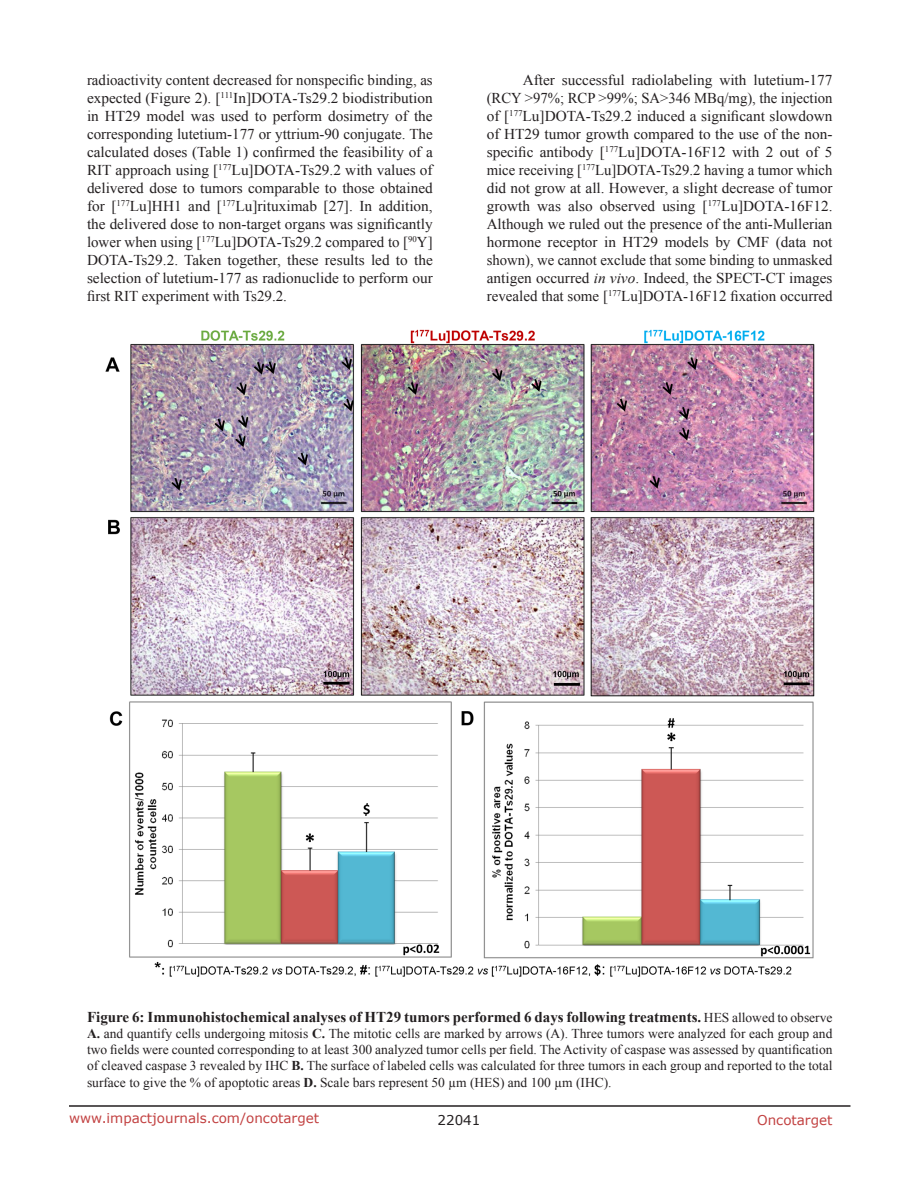
<style>
.page{position:relative;width:918px;height:1188px;background:#fff}
.page>*{position:absolute;margin:0;border:0;box-sizing:border-box;transform-origin:0 0}
.BodyText{font:15px/18px "Times New Roman";color:#231f20;text-align:justify}
.figuretext{font:700 15px "Times New Roman";color:#231f20}
.figuretext-2{font:13.5px/16.2px "Times New Roman";color:#231f20;text-align:justify}
.t1{font:13.5px "Verdana";color:#c24141}
.t2{font:13.5px "Verdana";color:#231f20}
.s1{font-style:italic}
.s2{font-weight:400;font-size:13.5px}
.s3{font-weight:700}
</style>
<div class="page">
<hr style="left:69px;top:1105px;width:781px;height:2px;background:#231f20">
<img style="left:105px;top:329px;width:710px;height:648px">
<p class="BodyText" style="left:87px;top:71px;width:347px">radioactivity content decreased for nonspecific binding, as expected (Figure 2). [<sup>111</sup>In]DOTA-Ts29.2 biodistribution in HT29 model was used to perform dosimetry of the corresponding lutetium-177 or yttrium-90 conjugate. The calculated doses (Table 1) confirmed the feasibility of a RIT approach using [<sup>177</sup>Lu]DOTA-Ts29.2 with values of delivered dose to tumors comparable to those obtained for [<sup>177</sup>Lu]HH1 and [<sup>177</sup>Lu]rituximab [27]. In addition, the delivered dose to non-target organs was significantly lower when using [<sup>177</sup>Lu]DOTA-Ts29.2 compared to [<sup>90</sup>Y] DOTA-Ts29.2. Taken together, these results led to the selection of lutetium-177 as radionuclide to perform our first RIT experiment with Ts29.2.</p>
<p class="BodyText" style="left:487px;top:71px;width:347px;text-indent:36px">After successful radiolabeling with lutetium-177 (RCY &gt;97%; RCP &gt;99%; SA&gt;346 MBq/mg), the injection of [<sup>177</sup>Lu]DOTA-Ts29.2 induced a significant slowdown of HT29 tumor growth compared to the use of the non&shy;specific antibody [<sup>177</sup>Lu]DOTA-16F12 with 2 out of 5 mice receiving [<sup>177</sup>Lu]DOTA-Ts29.2 having a tumor which did not grow at all. However, a slight decrease of tumor growth was also observed using [<sup>177</sup>Lu]DOTA-16F12.<br>Although we ruled out the presence of the anti-Mullerian hormone receptor in HT29 models by CMF (data not shown), we cannot exclude that some binding to unmasked antigen occurred <span class="s1">in vivo</span>. Indeed, the SPECT-CT images revealed that some [<sup>177</sup>Lu]DOTA-16F12 fixation occurred</p>
<p class="figuretext" style="left:87px;top:1006px;width:747px">Figure 6: Immunohistochemical analyses of HT29 tumors performed 6 days following treatments. <span class="s2">HES allowed to observe</span></p>
<p class="figuretext-2" style="left:87px;top:1025px;width:747px"><span class="s3">A.</span> and quantify cells undergoing mitosis <span class="s3">C.</span> The mitotic cells are marked by arrows (A). Three tumors were analyzed for each group and two fields were counted corresponding to at least 300 analyzed tumor cells per field. The Activity of caspase was assessed by quantification of cleaved caspase 3 revealed by IHC <span class="s3">B.</span> The surface of labeled cells was calculated for three tumors in each group and reported to the total surface to give the % of apoptotic areas <span class="s3">D.</span> Scale bars represent 50 µm (HES) and 100 µm (IHC).</p>
<p class="t1" style="left:69px;top:1110px;width:252px">www.impactjournals.com/oncotarget</p>
<p class="t2" style="left:438px;top:1111px;width:44px">22041</p>
<p class="t1" style="left:757px;top:1111px;width:77px">Oncotarget</p>
</div>
